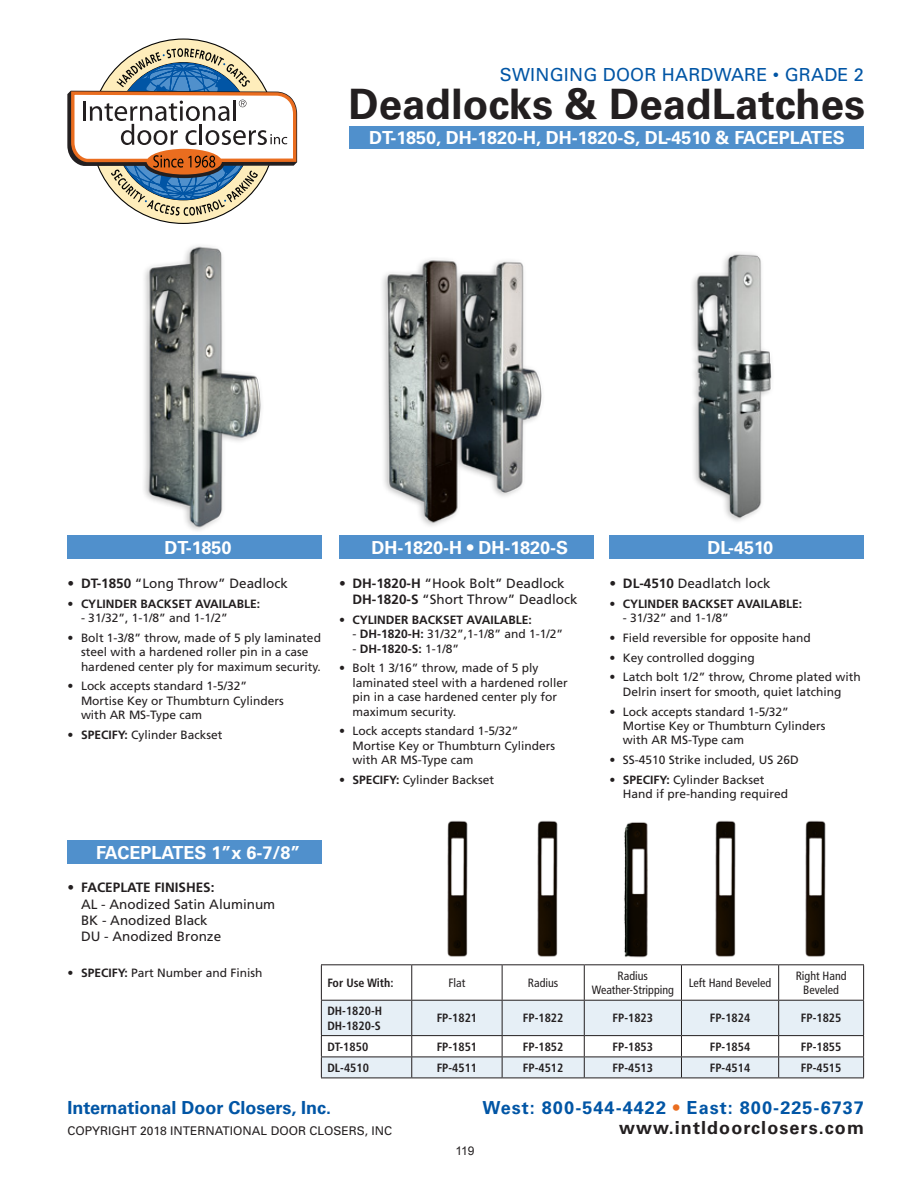
<style>
.page{position:relative;width:918px;height:1188px;background:#fff}
.page>*{position:absolute;margin:0;border:0;box-sizing:border-box;transform-origin:0 0}
.t1{font:700 42px "Univers";color:#231f20}
.t2{font:700 18px "Univers";color:#fff}
.t3{font:700 18px "Univers";letter-spacing:.06em;color:#0155a5}
.t4{font:700 18px "Univers";color:#0155a5}
.t5{font:18px "Univers";letter-spacing:.01em;color:#0155a5}
.t6{font:700 18px "Univers";letter-spacing:.06em;color:#231f20}
.t7{font:13.5px/16.2px "Frutiger";color:#231f20}
.t8{font:12px/14.4px "Frutiger";color:#231f20}
.t9{font:700 condensed 12px/14.4px "Frutiger";color:#231f20}
.t10{font:700 12px "Frutiger";color:#231f20}
.t11{font:condensed 12px/14.4px "Frutiger";color:#231f20;text-align:center}
.t12{font:12px "Univers";color:#231f20}
.t13{font:12px "Arial";color:#231f20}
.s1{font-weight:700}
.s2{font-weight:400}
.s3{color:#ea6d1f}
</style>
<div class="page">
<div style="left:92px;top:40px;width:183px;height:183px;background:#feedbb;border-radius:50%"></div>
<svg style="left:67px;top:48px;width:231px;height:168px"></svg>
<img style="left:144px;top:246px;width:117px;height:285px">
<img style="left:447px;top:820px;width:21px;height:137px">
<img style="left:537px;top:820px;width:21px;height:137px">
<img style="left:624px;top:822px;width:24px;height:136px">
<img style="left:715px;top:820px;width:21px;height:137px">
<img style="left:805px;top:820px;width:21px;height:137px">
<img style="left:382px;top:259px;width:160px;height:267px">
<img style="left:692px;top:253px;width:80px;height:268px">
<div style="left:350px;top:126px;width:514px;height:23px;background:#5090cc"></div>
<div style="left:68px;top:536px;width:254px;height:23px;background:#5090cc"></div>
<div style="left:339px;top:536px;width:255px;height:23px;background:#5090cc"></div>
<div style="left:610px;top:536px;width:254px;height:23px;background:#5090cc"></div>
<hr style="left:412px;top:964px;width:90px;height:1px;background:#231f20">
<hr style="left:502px;top:964px;width:82px;height:1px;background:#231f20">
<hr style="left:502px;top:965px;width:1px;height:35px;background:#231f20">
<hr style="left:584px;top:964px;width:97px;height:1px;background:#231f20">
<hr style="left:584px;top:965px;width:1px;height:35px;background:#231f20">
<hr style="left:681px;top:964px;width:98px;height:1px;background:#231f20">
<hr style="left:681px;top:965px;width:1px;height:35px;background:#231f20">
<hr style="left:779px;top:964px;width:85px;height:1px;background:#231f20">
<hr style="left:778px;top:965px;width:1px;height:35px;background:#231f20">
<hr style="left:863px;top:965px;width:1px;height:35px;background:#231f20">
<hr style="left:412px;top:1078px;width:90px;height:1px;background:#231f20">
<hr style="left:502px;top:1078px;width:82px;height:1px;background:#231f20">
<hr style="left:584px;top:1078px;width:97px;height:1px;background:#231f20">
<hr style="left:681px;top:1078px;width:98px;height:1px;background:#231f20">
<hr style="left:779px;top:1078px;width:85px;height:1px;background:#231f20">
<hr style="left:321px;top:964px;width:91px;height:1px;background:#231f20">
<hr style="left:321px;top:965px;width:1px;height:35px;background:#231f20">
<hr style="left:411px;top:965px;width:1px;height:35px;background:#231f20">
<svg style="left:321px;top:1000px;width:543px;height:78px"></svg>
<hr style="left:321px;top:1078px;width:91px;height:1px;background:#231f20">
<div style="left:68px;top:841px;width:254px;height:23px;background:#5090cc"></div>
<p class="t5" style="left:500px;top:63px;width:366px">SWINGING DOOR HARDWARE • GRADE 2</p>
<p class="t1" style="left:349px;top:80px;width:518px">Deadlocks &amp; DeadLatches</p>
<p class="t2" style="left:369px;top:127px;width:477px">DT-1850, DH-1820-H, DH-1820-S, DL-4510 &amp; FACEPLATES</p>
<p class="t2" style="left:164px;top:537px;width:68px">DT-1850</p>
<p class="t2" style="left:372px;top:537px;width:198px">DH-1820-H • DH-1820-S</p>
<p class="t2" style="left:707px;top:537px;width:67px">DL-4510</p>
<p class="t7" style="left:68px;top:575px;width:222px"><span class="s1">• DT-1850</span> “Long Throw” Deadlock</p>
<p class="t10" style="left:68px;top:596px;width:194px">• CYLINDER BACKSET AVAILABLE:</p>
<p class="t8" style="left:81px;top:610px;width:148px">- 31/32”, 1-1/8” and 1-1/2”</p>
<p class="t8" style="left:81px;top:630px;width:241px;text-indent:-14px">• Bolt 1-3/8” throw, made of 5 ply laminated steel with a hardened roller pin in a case hardened center ply for maximum security.</p>
<p class="t8" style="left:81px;top:679px;width:204px;text-indent:-14px">• Lock accepts standard 1-5/32”<br>Mortise Key or Thumbturn Cylinders with AR MS-Type cam</p>
<p class="t8" style="left:68px;top:727px;width:157px"><span class="s1">• SPECIFY:</span> Cylinder Backset</p>
<p class="t7" style="left:352px;top:575px;width:227px;text-indent:-14px"><span class="s1">• DH-1820-H</span> “Hook Bolt” Deadlock<br><span class="s1">DH-1820-S</span> “Short Throw” Deadlock</p>
<p class="t10" style="left:339px;top:613px;width:194px">• CYLINDER BACKSET AVAILABLE:</p>
<p class="t8" style="left:352px;top:627px;width:212px">- <span class="s1">DH-1820-H:</span> 31/32”,1-1/8” and 1-1/2”</p>
<p class="t10" style="left:352px;top:641px;width:108px"><span class="s2">-</span> DH-1820-S: <span class="s2">1-1/8”</span></p>
<p class="t8" style="left:352px;top:661px;width:217px;text-indent:-14px">• Bolt 1 3/16” throw, made of 5 ply laminated steel with a hardened roller pin in a case hardened center ply for maximum security.</p>
<p class="t8" style="left:352px;top:724px;width:204px;text-indent:-14px">• Lock accepts standard 1-5/32”<br>Mortise Key or Thumbturn Cylinders with AR MS-Type cam</p>
<p class="t8" style="left:339px;top:772px;width:157px"><span class="s1">• SPECIFY:</span> Cylinder Backset</p>
<p class="t7" style="left:609px;top:575px;width:163px"><span class="s1">• DL-4510</span> Deadlatch lock</p>
<p class="t10" style="left:609px;top:596px;width:194px">• CYLINDER BACKSET AVAILABLE:</p>
<p class="t8" style="left:623px;top:610px;width:108px">- 31/32” and 1-1/8”</p>
<p class="t8" style="left:609px;top:630px;width:203px">• Field reversible for opposite hand</p>
<p class="t8" style="left:609px;top:650px;width:147px">• Key controlled dogging</p>
<p class="t8" style="left:609px;top:670px;width:253px;text-align:center">• Latch bolt 1/2” throw, Chrome plated with<br>Delrin insert for smooth, quiet latching</p>
<p class="t8" style="left:623px;top:704px;width:204px;text-indent:-14px">• Lock accepts standard 1-5/32”<br>Mortise Key or Thumbturn Cylinders with AR MS-Type cam</p>
<p class="t8" style="left:609px;top:753px;width:191px">• SS-4510 Strike included, US 26D</p>
<p class="t8" style="left:623px;top:772px;width:167px;text-indent:-14px"><span class="s1">• SPECIFY:</span> Cylinder Backset<br>Hand if pre-handing required</p>
<p class="t2" style="left:96px;top:842px;width:206px">FACEPLATES 1”x 6-7/8”</p>
<p class="t7" style="left:81px;top:879px;width:196px;text-indent:-14px"><span class="s1">• FACEPLATE FINISHES:<br></span>AL - Anodized Satin Aluminum<br>BK - Anodized Black<br>DU - Anodized Bronze</p>
<p class="t8" style="left:68px;top:965px;width:197px"><span class="s1">• SPECIFY:</span> Part Number and Finish</p>
<p class="t9" style="left:327px;top:976px;width:68px">For Use With:</p>
<p class="t11" style="left:448px;top:976px;width:18px">Flat</p>
<p class="t11" style="left:528px;top:976px;width:32px">Radius</p>
<p class="t11" style="left:592px;top:969px;width:84px">Radius<br>Weather-Stripping</p>
<p class="t11" style="left:689px;top:976px;width:84px">Left Hand Beveled</p>
<p class="t11" style="left:796px;top:969px;width:52px">Right Hand<br>Beveled</p>
<p class="t9" style="left:327px;top:1004px;width:56px">DH-1820-H<br>DH-1820-S</p>
<p class="t9" style="left:437px;top:1011px;width:42px">FP-1821</p>
<p class="t9" style="left:523px;top:1011px;width:42px">FP-1822</p>
<p class="t9" style="left:613px;top:1011px;width:42px">FP-1823</p>
<p class="t9" style="left:710px;top:1011px;width:42px">FP-1824</p>
<p class="t9" style="left:801px;top:1011px;width:42px">FP-1825</p>
<p class="t9" style="left:327px;top:1039px;width:42px">DT-1850</p>
<p class="t9" style="left:437px;top:1039px;width:42px">FP-1851</p>
<p class="t9" style="left:523px;top:1039px;width:42px">FP-1852</p>
<p class="t9" style="left:613px;top:1039px;width:42px">FP-1853</p>
<p class="t9" style="left:710px;top:1039px;width:42px">FP-1854</p>
<p class="t9" style="left:801px;top:1039px;width:42px">FP-1855</p>
<p class="t9" style="left:327px;top:1061px;width:43px">DL-4510</p>
<p class="t9" style="left:437px;top:1061px;width:42px">FP-4511</p>
<p class="t9" style="left:523px;top:1061px;width:42px">FP-4512</p>
<p class="t9" style="left:613px;top:1061px;width:42px">FP-4513</p>
<p class="t9" style="left:710px;top:1061px;width:42px">FP-4514</p>
<p class="t9" style="left:801px;top:1061px;width:42px">FP-4515</p>
<h2 class="t4" style="left:68px;top:1097px;width:265px">International Door Closers, Inc.</h2>
<h2 class="t3" style="left:482px;top:1098px;width:383px">West: 800-544-4422 <span class="s3">•</span> East: 800-225-6737</h2>
<p class="t12" style="left:68px;top:1123px;width:326px">COPYRIGHT 2018 INTERNATIONAL DOOR CLOSERS, INC</p>
<p class="t6" style="left:619px;top:1117px;width:246px">www.intldoorclosers.com</p>
<p class="t13" style="left:455px;top:1143px;width:21px">119</p>
</div>
